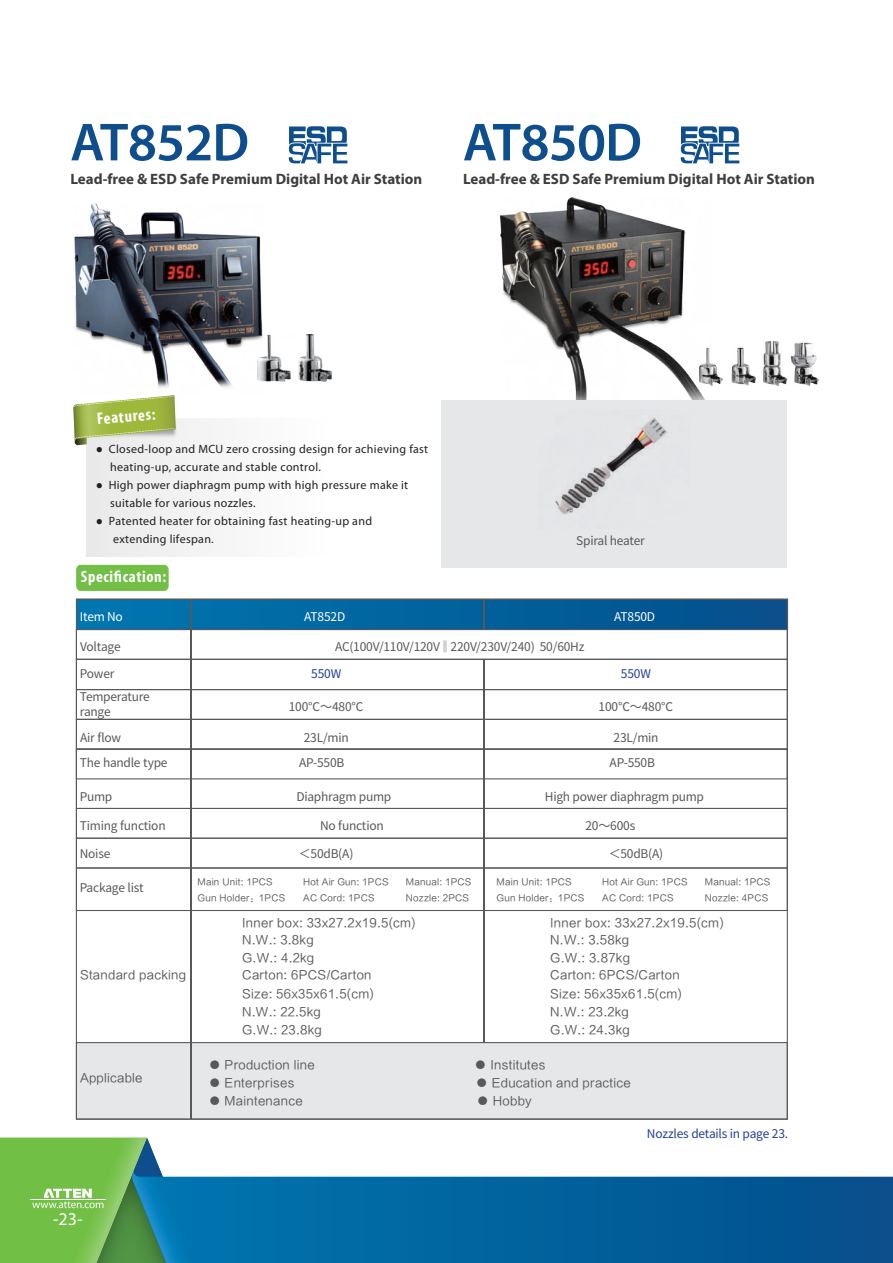
<style>
.page{position:relative;width:893px;height:1263px;background:#fff}
.page>*{position:absolute;margin:0;border:0;box-sizing:border-box;transform-origin:0 0}
.t1{font:600 54px "Myriad Pro";letter-spacing:-.015em;color:#0f4e8c}
.t2{font:18px "Myriad Pro";color:#fff}
.t3{font:700 condensed 16.5px "Myriad Pro";letter-spacing:.04em;color:#fff}
.t4{font:700 15px "Myriad Pro";color:#3e3e3f}
.t5{font:12px/18.3px "FZLTHJW GB1 0";letter-spacing:.025em;color:#57595a}
.t6{font:12px/15px "Source Han Sans CN";letter-spacing:-.02em;color:#57585a}
.t7{font:12px/18px "Myriad Pro";letter-spacing:.025em;color:#231f20}
.t8{font:12px "Source Han Sans CN";letter-spacing:-.02em;color:#223f99}
.t9{font:12px "Source Han Sans CN";letter-spacing:-.02em;color:#fff}
.t10{font:9px/15.5px "FZLTHJW GB1 0";letter-spacing:.025em;color:#57595a}
.s1{font-family:"Times New Roman"}
</style>
<div class="page">
<img style="left:265px;top:334px;width:67px;height:48px">
<img style="left:265px;top:335px;width:66px;height:46px">
<img style="left:712px;top:342px;width:106px;height:43px">
<svg style="left:289px;top:126px;width:58px;height:37px"></svg>
<img style="left:74px;top:203px;width:191px;height:185px">
<img style="left:501px;top:197px;width:211px;height:203px">
<svg style="left:681px;top:126px;width:58px;height:37px"></svg>
<svg style="left:245px;top:1176px;width:648px;height:87px"></svg>
<svg style="left:0;top:1137px;width:245px;height:126px"></svg>
<div style="left:77px;top:599px;width:711px;height:30px;background:linear-gradient(to right,#0077b0,#054f8b)"></div>
<div style="left:76px;top:629px;width:712px;height:31px;border:1px solid #57585a"></div>
<div style="left:76px;top:659px;width:712px;height:31px;border:1px solid #57585a"></div>
<div style="left:76px;top:689px;width:712px;height:31px;border:1px solid #57585a"></div>
<div style="left:76px;top:719px;width:712px;height:31px;border:1px solid #57585a"></div>
<div style="left:76px;top:748px;width:712px;height:31px;border:1px solid #57585a"></div>
<div style="left:76px;top:748px;width:712px;height:61px;border:1px solid #57585a"></div>
<div style="left:76px;top:808px;width:712px;height:31px;border:1px solid #57585a"></div>
<div style="left:76px;top:838px;width:712px;height:30px;border:1px solid #57585a"></div>
<div style="left:76px;top:867px;width:712px;height:44px;border:1px solid #57585a"></div>
<div style="left:76px;top:1042px;width:712px;height:78px;background:#e6e7e9;border:1px solid #57585a"></div>
<hr style="left:190px;top:599px;width:1px;height:520px;background:#57585a">
<hr style="left:484px;top:599px;width:1px;height:30px;background:#57585a">
<hr style="left:484px;top:659px;width:1px;height:209px;background:#57585a">
<hr style="left:484px;top:868px;width:1px;height:175px;background:#57585a">
<div style="left:441px;top:400px;width:346px;height:168px;background:#e6e7e9"></div>
<img style="left:555px;top:417px;width:113px;height:97px">
<div style="left:86px;top:418px;width:344px;height:138px;background:linear-gradient(to right,#ebebec,#fff)"></div>
<div style="left:77px;top:418px;width:118px;height:47px;background:#f0f0f0"></div>
<svg style="left:73px;top:395px;width:103px;height:50px"></svg>
<div style="left:76px;top:565px;width:93px;height:26px;background:#71bf44"></div>
<h1 class="t1" style="left:70px;top:112px;width:180px">AT852D</h1>
<h1 class="t1" style="left:463px;top:112px;width:181px">AT850D</h1>
<p class="t4" style="left:70px;top:170px;width:353px">Lead-free &amp; ESD Safe Premium Digital Hot Air Station</p>
<p class="t4" style="left:463px;top:170px;width:353px">Lead-free &amp; ESD Safe Premium Digital Hot Air Station</p>
<h3 class="t3" style="left:96px;top:410px;width:60px;rotate:-5deg">Features:</h3>
<p class="t7" style="left:110px;top:440px;width:320px;text-indent:-14px"><span class="s1">●</span> Closed-loop and MCU zero crossing design for achieving fast heating-up, accurate and stable control.</p>
<p class="t7" style="left:110px;top:476px;width:300px;text-indent:-14px"><span class="s1">●</span> High power diaphragm pump with high pressure make it suitable for various nozzles.</p>
<p class="t7" style="left:113px;top:512px;width:261px;text-indent:-17px"><span class="s1">●</span> Patented heater for obtaining fast heating-up and extending lifespan.</p>
<h3 class="t3" style="left:81px;top:567px;width:87px">Specification:</h3>
<p class="t6" style="left:576px;top:534px;width:70px">Spiral heater</p>
<p class="t9" style="left:80px;top:610px;width:45px">Item No</p>
<p class="t6" style="left:80px;top:639px;width:42px">Voltage</p>
<p class="t6" style="left:80px;top:689px;width:72px">Temperature range</p>
<p class="t6" style="left:80px;top:667px;width:36px">Power</p>
<p class="t9" style="left:304px;top:610px;width:43px">AT852D</p>
<p class="t9" style="left:614px;top:610px;width:43px">AT850D</p>
<p class="t6" style="left:335px;top:639px;width:251px">AC(100V/110V/120V‖220V/230V/240) 50/60Hz</p>
<p class="t8" style="left:311px;top:667px;width:32px">550W</p>
<p class="t8" style="left:621px;top:667px;width:32px">550W</p>
<p class="t6" style="left:289px;top:700px;width:76px">100℃～480℃</p>
<p class="t6" style="left:599px;top:700px;width:76px">100℃～480℃</p>
<p class="t6" style="left:80px;top:724px;width:89px;line-height:25.8px">Air flow<br>The handle type</p>
<p class="t6" style="left:304px;top:730px;width:46px">23L/min</p>
<p class="t6" style="left:613px;top:730px;width:46px">23L/min</p>
<p class="t6" style="left:299px;top:756px;width:47px">AP-550B</p>
<p class="t6" style="left:610px;top:756px;width:47px">AP-550B</p>
<p class="t6" style="left:296px;top:789px;width:96px">Diaphragm pump</p>
<p class="t6" style="left:545px;top:789px;width:161px">High power diaphragm pump</p>
<p class="t6" style="left:80px;top:789px;width:34px">Pump</p>
<p class="t6" style="left:80px;top:818px;width:87px">Timing function</p>
<p class="t6" style="left:80px;top:847px;width:32px">Noise</p>
<p class="t6" style="left:299px;top:847px;width:56px">＜50dB(A)</p>
<p class="t6" style="left:609px;top:847px;width:56px">＜50dB(A)</p>
<p class="t6" style="left:320px;top:818px;width:65px">No function</p>
<p class="t6" style="left:585px;top:818px;width:51px">20～600s</p>
<p class="t6" style="left:80px;top:881px;width:65px">Package list</p>
<p class="t5" style="left:80px;top:966px;width:108px">Standard packing</p>
<p class="t5" style="left:80px;top:1069px;width:64px">Applicable</p>
<p class="t10" style="left:198px;top:874px;width:89px">Main Unit: 1PCS<br>Gun Holder：1PCS</p>
<p class="t10" style="left:303px;top:874px;width:87px">Hot Air Gun: 1PCS</p>
<p class="t10" style="left:406px;top:874px;width:67px">Manual: 1PCS</p>
<p class="t10" style="left:303px;top:890px;width:73px">AC Cord: 1PCS</p>
<p class="t10" style="left:406px;top:890px;width:65px">Nozzle: 2PCS</p>
<p class="t10" style="left:497px;top:874px;width:89px">Main Unit: 1PCS<br>Gun Holder：1PCS</p>
<p class="t10" style="left:602px;top:874px;width:87px">Hot Air Gun: 1PCS</p>
<p class="t10" style="left:705px;top:874px;width:67px">Manual: 1PCS</p>
<p class="t10" style="left:602px;top:890px;width:73px">AC Cord: 1PCS</p>
<p class="t10" style="left:705px;top:890px;width:65px">Nozzle: 4PCS</p>
<p class="t5" style="left:242px;top:914px;width:175px">Inner box: 33x27.2x19.5(cm)</p>
<p class="t5" style="left:550px;top:914px;width:175px">Inner box: 33x27.2x19.5(cm)</p>
<p class="t5" style="left:242px;top:931px;width:74px">N.W.: 3.8kg<br>G.W.: 4.2kg</p>
<p class="t5" style="left:550px;top:931px;width:81px">N.W.: 3.58kg<br>G.W.: 3.87kg</p>
<p class="t5" style="left:242px;top:966px;width:131px">Carton: 6PCS/Carton</p>
<p class="t5" style="left:550px;top:966px;width:131px">Carton: 6PCS/Carton</p>
<p class="t5" style="left:242px;top:985px;width:133px">Size: 56x35x61.5(cm)</p>
<p class="t5" style="left:550px;top:985px;width:133px">Size: 56x35x61.5(cm)</p>
<p class="t5" style="left:242px;top:1002px;width:81px">N.W.: 22.5kg<br>G.W.: 23.8kg</p>
<p class="t5" style="left:550px;top:1002px;width:81px">N.W.: 23.2kg<br>G.W.: 24.3kg</p>
<p class="t5" style="left:209px;top:1056px;width:108px">● Production line</p>
<p class="t5" style="left:475px;top:1056px;width:72px">● Institutes</p>
<p class="t5" style="left:209px;top:1074px;width:87px">● Enterprises</p>
<p class="t5" style="left:476px;top:1074px;width:156px">● Education and practice</p>
<p class="t5" style="left:209px;top:1092px;width:95px">● Maintenance</p>
<p class="t5" style="left:477px;top:1092px;width:56px">● Hobby</p>
<p class="t8" style="left:647px;top:1126px;width:143px">Nozzles details in page 23.</p>
<h2 class="t2" style="left:53px;top:1209px;width:31px">-23-</h2>
</div>
